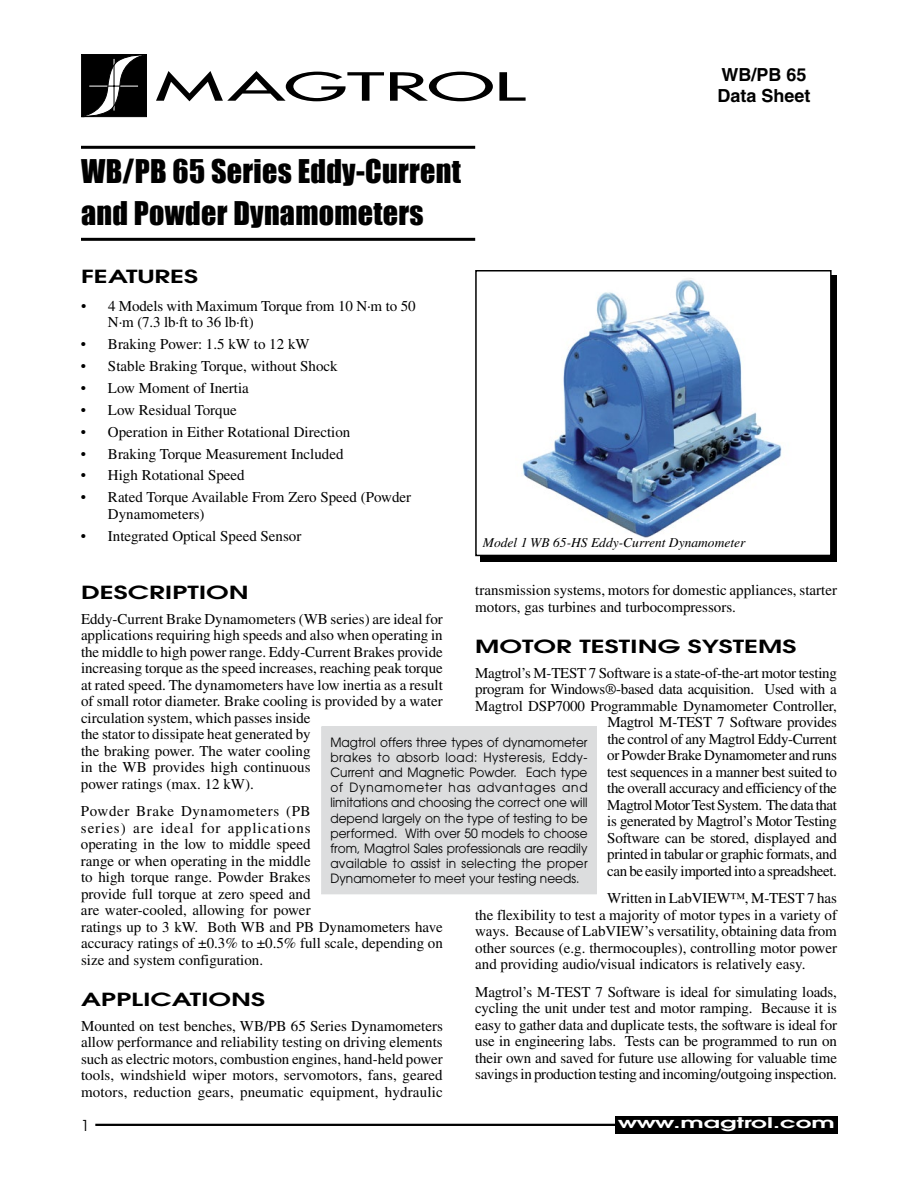
<style>
.page{position:relative;width:918px;height:1188px;background:#fff}
.page>*{position:absolute;margin:0;border:0;box-sizing:border-box;transform-origin:0 0}
.t1{font:37.8px "Futura";letter-spacing:-.005em;color:#000;scale:2.14 1}
.t2{font:30px/42px "Impact";letter-spacing:.01em;color:#000}
.t3{font:600 18px "Avant Garde";color:#000;scale:1.5 1}
.t4{font:700 18px/21.6px "Helvetica";color:#000}
.t5{font:15px/16.5px "Times";color:#000}
.t6{font:15px/16.5px "Times";letter-spacing:-.02em;color:#000;text-align:right}
.t7{font:15px "Avant Garde";color:#000}
.t8{font:600 14.55px "Avant Garde";color:#fff;scale:1.7 1}
.t9{font:italic 13.5px "Times";color:#000}
.t10{font:12.75px/15.1px "Avant Garde";color:#000;text-align:justify;scale:.95 1}
</style>
<div class="page">
<hr style="left:81px;top:146px;width:394px;height:3px;background:#000">
<hr style="left:81px;top:238px;width:394px;height:3px;background:#000">
<svg style="left:81px;top:54px;width:66px;height:63px;background:#282828"></svg>
<hr style="left:95px;top:1124px;width:524px;height:2px;background:#000">
<div style="left:615px;top:1117px;width:223px;height:17px;background:#000"></div>
<div style="left:481px;top:275px;width:356px;height:287px;background:#000"></div>
<div style="left:476px;top:271px;width:355px;height:284px;background:#fff"></div>
<img style="left:522px;top:278px;width:260px;height:260px">
<div style="left:475px;top:270px;width:357px;height:286px;border:2px solid #000"></div>
<div style="left:322px;top:727px;width:274px;height:167px;background:#dcddde"></div>
<div style="left:321px;top:727px;width:276px;height:167px;border:1px solid #dcddde"></div>
<h1 class="t1" style="left:155px;top:62px;width:174px">MAGTROL</h1>
<h2 class="t2" style="left:81px;top:149px;width:381px">WB/PB 65 Series Eddy-Current and Powder Dynamometers</h2>
<p class="t4" style="left:718px;top:63px;width:95px">WB/PB 65<br>Data Sheet</p>
<p class="t3" style="left:81px;top:265px;width:80px">FEATURES</p>
<p class="t5" style="left:108px;top:297px;width:309px;text-indent:-27px">• 4 Models with Maximum Torque from 10 N·m to 50<br>N·m (7.3 lb·ft to 36 lb·ft)</p>
<p class="t5" style="left:81px;top:336px;width:230px">• Braking Power: 1.5 kW to 12 kW</p>
<p class="t5" style="left:81px;top:358px;width:258px">• Stable Braking Torque, without Shock</p>
<p class="t5" style="left:81px;top:379px;width:169px">• Low Moment of Inertia</p>
<p class="t5" style="left:81px;top:401px;width:157px">• Low Residual Torque</p>
<p class="t5" style="left:81px;top:423px;width:271px">• Operation in Either Rotational Direction</p>
<p class="t5" style="left:81px;top:445px;width:264px">• Braking Torque Measurement Included</p>
<p class="t5" style="left:81px;top:467px;width:165px">• High Rotational Speed</p>
<p class="t5" style="left:108px;top:489px;width:305px;text-indent:-27px">• Rated Torque Available From Zero Speed (Powder<br>Dynamometers)</p>
<p class="t5" style="left:81px;top:527px;width:222px">• Integrated Optical Speed Sensor</p>
<p class="t9" style="left:483px;top:535px;width:264px">Model 1 WB 65-HS Eddy-Current Dynamometer</p>
<p class="t5" style="left:475px;top:582px;width:363px">transmission systems, motors for domestic appliances, starter motors, gas turbines and turbocompressors.</p>
<p class="t3" style="left:475px;top:634px;width:216px">MOTOR TESTING SYSTEMS</p>
<p class="t6" style="left:475px;top:665px;width:363px">Magtrol’s M-TEST 7 Software is a state-of-the-art motor testing program for Windows®-based data acquisition. Used with a Magtrol DSP7000 Programmable Dynamometer Controller, Magtrol M-TEST 7 Software provides<br>the control of any Magtrol Eddy-Current<br>or Powder Brake Dynamometer and runs<br>test sequences in a manner best suited to<br>the overall accuracy and efficiency of the MagtrolMotorTestSystem. The data that<br>is generated by Magtrol’s Motor Testing<br>Software can be stored, displayed and<br>printed in tabular or graphic formats, and<br>can be easily imported into a spreadsheet.</p>
<p class="t5" style="left:475px;top:890px;width:363px;text-align:justify;text-indent:132px">Written in LabVIEW™, M-TEST 7 has the flexibility to test a majority of motor types in a variety of ways. Because of LabVIEW’s versatility, obtaining data from other sources (e.g. thermocouples), controlling motor power and providing audio/visual indicators is relatively easy.</p>
<p class="t5" style="left:475px;top:983px;width:363px;text-align:justify">Magtrol’s M-TEST 7 Software is ideal for simulating loads, cycling the unit under test and motor ramping. Because it is easy to gather data and duplicate tests, the software is ideal for use in engineering labs. Tests can be programmed to run on their own and saved for future use allowing for valuable time savings in production testing and incoming/outgoing inspection.</p>
<p class="t3" style="left:81px;top:580px;width:113px">DESCRIPTION</p>
<p class="t5" style="left:81px;top:610px;width:363px">Eddy-Current Brake Dynamometers (WB series) are ideal for applications requiring high speeds and also when operating in the middle to high power range. Eddy-Current Brakes provide increasing torque as the speed increases, reaching peak torque at rated speed. The dynamometers have low inertia as a result of small rotor diameter. Brake cooling is provided by a water circulation system, which passes inside<br>the stator to dissipate heat generated by<br>the braking power. The water cooling<br>in the WB provides high continuous<br>power ratings (max. 12 kW).</p>
<p class="t5" style="left:81px;top:803px;width:363px">Powder Brake Dynamometers (PB<br>series) are ideal for applications<br>operating in the low to middle speed<br>range or when operating in the middle<br>to high torque range. Powder Brakes<br>provide full torque at zero speed and<br>are water-cooled, allowing for power<br>ratings up to 3 kW. Both WB and PB Dynamometers have accuracy ratings of ±0.3% to ±0.5% full scale, depending on size and system configuration.</p>
<p class="t3" style="left:81px;top:987px;width:124px">APPLICATIONS</p>
<p class="t5" style="left:81px;top:1017px;width:363px;text-align:justify">Mounted on test benches, WB/PB 65 Series Dynamometers allow performance and reliability testing on driving elements such as electric motors, combustion engines, hand-held power tools, windshield wiper motors, servomotors, fans, geared motors, reduction gears, pneumatic equipment, hydraulic</p>
<p class="t10" style="left:330px;top:735px;width:272px">Magtrol offers three types of dynamometer brakes to absorb load: Hysteresis, Eddy-Current and Magnetic Powder. Each type of Dynamometer has advantages and limitations and choosing the correct one will depend largely on the type of testing to be performed. With over 50 models to choose from, Magtrol Sales professionals are readily available to assist in selecting the proper Dynamometer to meet your testing needs.</p>
<p class="t7" style="left:81px;top:1116px;width:10px">1</p>
<p class="t8" style="left:618px;top:1114px;width:129px">WWW.MAGTROL.COM</p>
</div>
